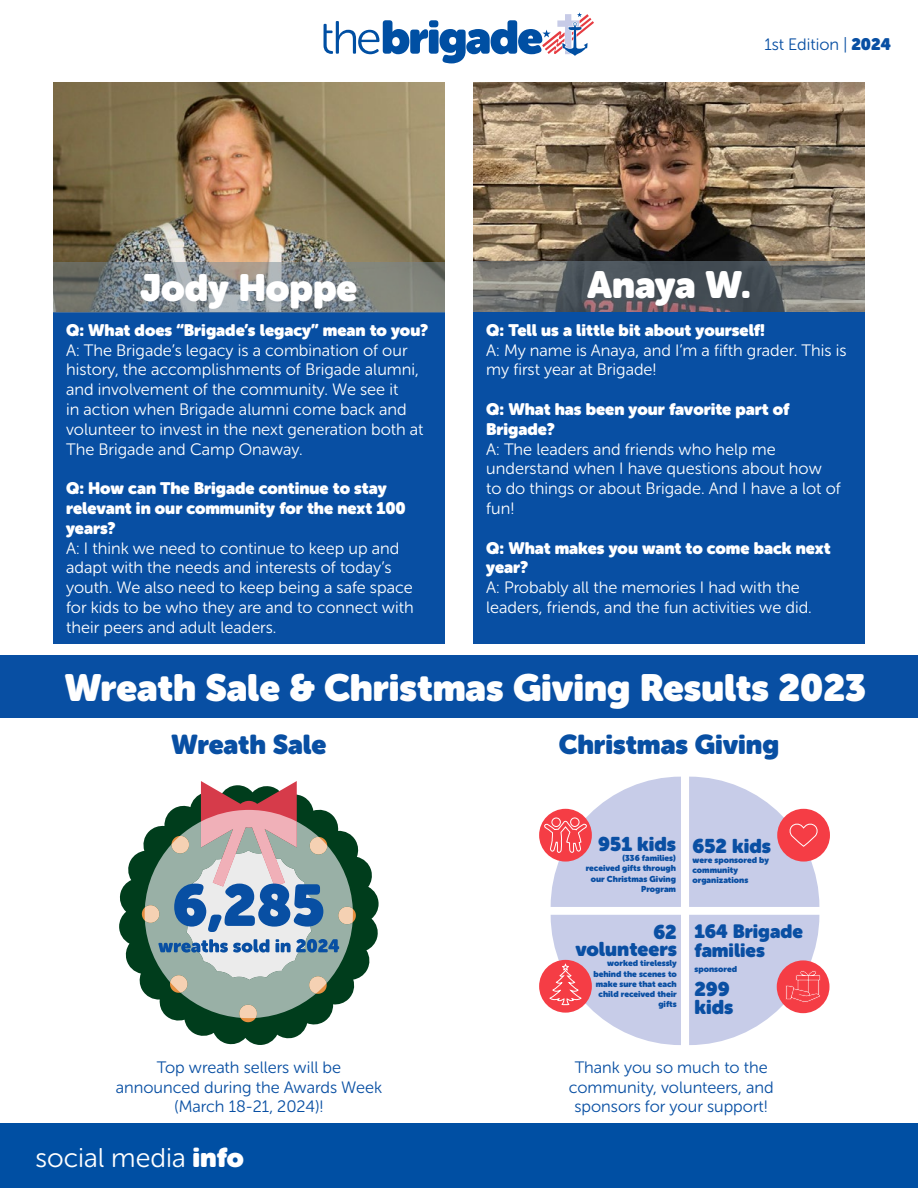
<style>
.page{position:relative;width:918px;height:1188px;background:#fff}
.page>*{position:absolute;margin:0;border:0;box-sizing:border-box;transform-origin:0 0}
.t1{font:37.5px "Museo Sans Rounded";color:#fff}
.t2{font:27px "Museo Sans Rounded 300";color:#fff}
.t3{font:27px "Museo Sans Rounded";color:#084fa3}
.t4{font:19.65px/18.3px "Museo Sans Rounded";color:#0a4fa3}
.t5{font:19.05px/18.3px "Museo Sans Rounded";color:#0a4fa3}
.t6{font:16.5px/19.8px "Museo Sans Rounded 300";color:#fff}
.t7{font:16.5px/19.8px "Museo Sans Rounded";color:#fff}
.t8{font:16.5px/19.8px "Museo Sans Rounded 300";color:#084fa3;text-align:center}
.t9{font:8.4px/10.2px "Museo Sans Rounded";color:#0a4fa3;text-align:right}
.s1{font-family:"Museo Sans Rounded"}
</style>
<div class="page">
<img style="left:53px;top:83px;width:392px;height:179px">
<img style="left:473px;top:83px;width:392px;height:230px">
<svg style="left:473px;top:261px;width:392px;height:51px;background:#636567"></svg>
<svg style="left:324px;top:12px;width:270px;height:51px"></svg>
<div style="left:53px;top:313px;width:392px;height:331px;background:#084fa3"></div>
<div style="left:473px;top:313px;width:392px;height:331px;background:#084fa3"></div>
<div style="left:0;top:655px;width:918px;height:63px;background:#084fa3"></div>
<svg style="left:53px;top:262px;width:392px;height:51px;background:#7e8586"></svg>
<svg style="left:119px;top:841px;width:260px;height:204px"></svg>
<svg style="left:142px;top:781px;width:214px;height:241px;background:#909e9d"></svg>
<div style="left:778px;top:810px;width:51px;height:51px;background:#f53d45;border-radius:50%"></div>
<svg style="left:689px;top:777px;width:130px;height:130px"></svg>
<svg style="left:543px;top:777px;width:138px;height:130px"></svg>
<div style="left:778px;top:961px;width:50px;height:51px;background:#f53d45;border-radius:50%"></div>
<svg style="left:689px;top:915px;width:133px;height:130px"></svg>
<div style="left:540px;top:961px;width:51px;height:51px;background:#f53d45;border-radius:50%"></div>
<svg style="left:549px;top:915px;width:132px;height:130px"></svg>
<div style="left:0;top:1124px;width:918px;height:64px;background:#004fa3"></div>
<p class="t8" style="left:764px;top:35px;width:128px">1st Edition | <span class="s1">2024</span></p>
<h1 class="t1" style="left:140px;top:266px;width:218px">Jody Hoppe</h1>
<h1 class="t1" style="left:587px;top:263px;width:165px">Anaya W.</h1>
<p class="t7" style="left:66px;top:320px;width:364px">Q: What does “Brigade’s legacy” mean to you?</p>
<p class="t6" style="left:66px;top:340px;width:359px">A: The Brigade’s legacy is a combination of our history, the accomplishments of Brigade alumni, and involvement of the community. We see it<br>in action when Brigade alumni come back and volunteer to invest in the next generation both at The Brigade and Camp Onaway.</p>
<p class="t7" style="left:66px;top:479px;width:341px">Q: How can The Brigade continue to stay relevant in our community for the next 100 years?</p>
<p class="t6" style="left:66px;top:538px;width:349px">A: I think we need to continue to keep up and adapt with the needs and interests of today’s youth. We also need to keep being a safe space for kids to be who they are and to connect with their peers and adult leaders.</p>
<p class="t7" style="left:486px;top:320px;width:280px">Q: Tell us a little bit about yourself!</p>
<p class="t6" style="left:486px;top:340px;width:362px">A: My name is Anaya, and I’m a fifth grader. This is my first year at Brigade!</p>
<p class="t7" style="left:486px;top:399px;width:305px">Q: What has been your favorite part of<br>Brigade?</p>
<p class="t6" style="left:486px;top:439px;width:356px">A: The leaders and friends who help me understand when I have questions about how to do things or about Brigade. And I have a lot of fun!</p>
<p class="t7" style="left:486px;top:538px;width:346px">Q: What makes you want to come back next year?</p>
<p class="t6" style="left:486px;top:578px;width:327px">A: Probably all the memories I had with the leaders, friends, and the fun activities we did.</p>
<h1 class="t1" style="left:64px;top:666px;width:803px">Wreath Sale &amp; Christmas Giving Results 2023</h1>
<h2 class="t3" style="left:171px;top:729px;width:157px">Wreath Sale</h2>
<h2 class="t3" style="left:559px;top:729px;width:222px">Christmas Giving</h2>
<p class="t4" style="left:598px;top:835px;width:79px">951 kids</p>
<p class="t9" style="left:586px;top:853px;width:92px">(336 families)<br>received gifts through our Christmas Giving<br>Program</p>
<p class="t4" style="left:575px;top:923px;width:103px;line-height:17.5px;text-align:right">62 volunteers</p>
<p class="t9" style="left:593px;top:958px;width:85px">worked tirelessly behind the scenes to make sure that each child received their gifts</p>
<p class="t4" style="left:692px;top:837px;width:80px">652 kids</p>
<p class="t9" style="left:692px;top:855px;width:78px;text-align:left">were sponsored by community organizations</p>
<p class="t5" style="left:694px;top:923px;width:110px">164 Brigade families</p>
<p class="t9" style="left:694px;top:964px;width:44px">sponsored</p>
<p class="t4" style="left:694px;top:980px;width:40px">299 kids</p>
<p class="t8" style="left:116px;top:1057px;width:268px">Top wreath sellers will be announced during the Awards Week (March 18-21, 2024)!</p>
<p class="t8" style="left:569px;top:1057px;width:206px">Thank you so much to the community, volunteers, and sponsors for your support!</p>
<h2 class="t2" style="left:36px;top:1143px;width:210px">social media <span class="s1">info</span></h2>
<h2 class="t2" style="left:88px;top:1147px;width:206px">Social Media Info</h2>
</div>
